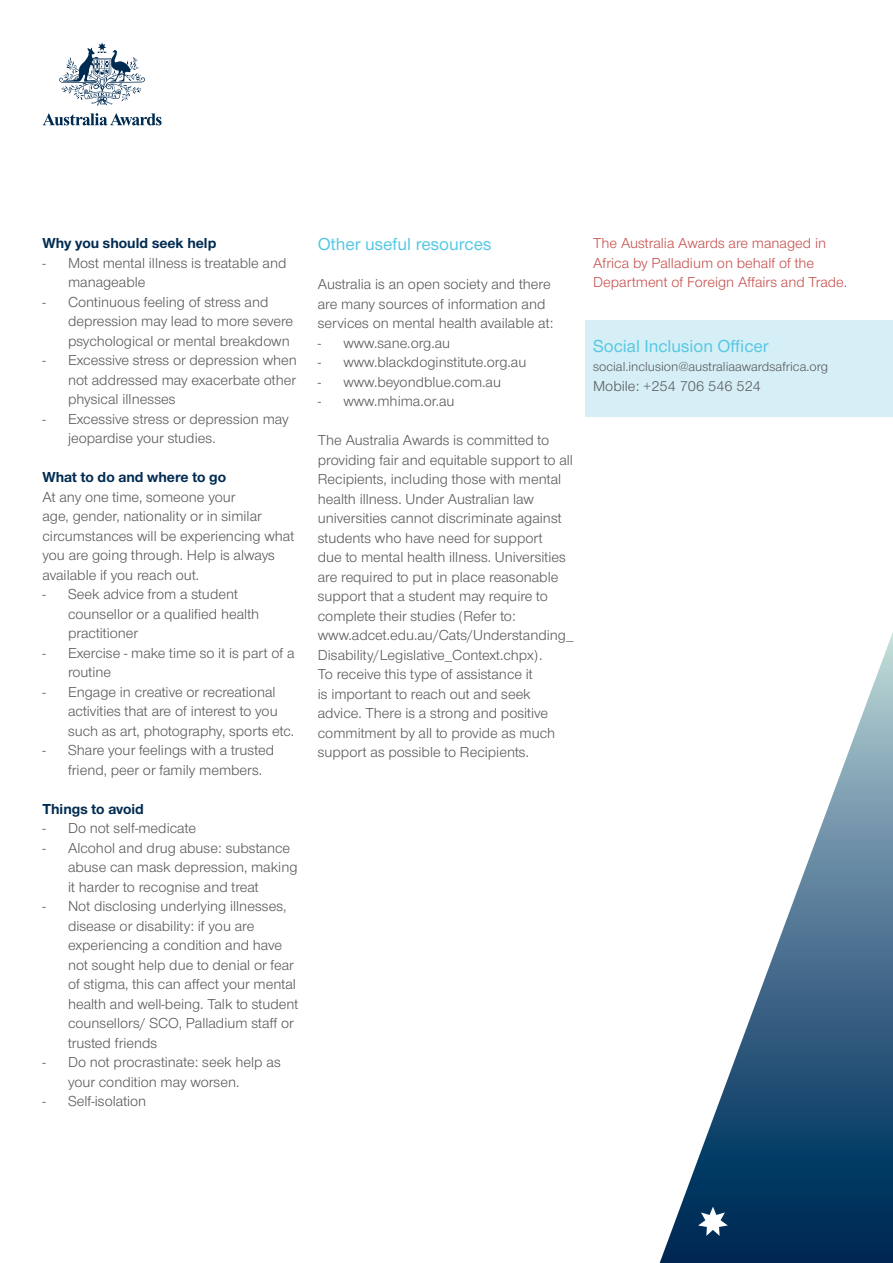
<style>
.page{position:relative;width:893px;height:1263px;background:#fff}
.page>*{position:absolute;margin:0;border:0;box-sizing:border-box;transform-origin:0 0}
.t1{font:500 18px "Nimbus San Nov";color:#55c8e3}
.t2{font:15px/19.5px "Nimbus San Nov";color:#58595b}
.t3{font:15px/19.5px "Nimbus San Nov";color:#c5524f}
.t4{font:700 15px "Nimbus San Nov";color:#002b51}
.t5{font:13.5px "Nimbus San Nov";color:#58595b}
</style>
<div class="page">
<svg style="left:59px;top:43px;width:86px;height:62px"></svg>
<svg style="left:43px;top:113px;width:119px;height:12px"></svg>
<svg style="left:659px;top:632px;width:234px;height:631px"></svg>
<svg style="left:698px;top:1206px;width:30px;height:30px"></svg>
<div style="left:586px;top:320px;width:307px;height:97px;background:#d6eff6"></div>
<p class="t4" style="left:43px;top:234px;width:175px">Why you should seek help</p>
<p class="t2" style="left:68px;top:253px;width:220px;text-indent:-25px">- Most mental illness is treatable and manageable</p>
<p class="t2" style="left:68px;top:292px;width:227px;text-indent:-25px">- Continuous feeling of stress and depression may lead to more severe psychological or mental breakdown</p>
<p class="t2" style="left:68px;top:351px;width:230px;text-align:justify;text-indent:-25px">- Excessive stress or depression when not addressed may exacerbate other physical illnesses</p>
<p class="t2" style="left:68px;top:409px;width:222px;text-indent:-25px">- Excessive stress or depression may jeopardise your studies.</p>
<p class="t4" style="left:43px;top:468px;width:185px">What to do and where to go</p>
<p class="t2" style="left:43px;top:487px;width:253px">At any one time, someone your<br>age, gender, nationality or in similar circumstances will be experiencing what you are going through. Help is always available if you reach out.</p>
<p class="t2" style="left:68px;top:585px;width:193px;text-indent:-25px">- Seek advice from a student counsellor or a qualified health practitioner</p>
<p class="t2" style="left:68px;top:643px;width:228px;text-indent:-25px">- Exercise - make time so it is part of a routine</p>
<p class="t2" style="left:68px;top:682px;width:228px;text-indent:-25px">- Engage in creative or recreational activities that are of interest to you such as art, photography, sports etc.</p>
<p class="t2" style="left:68px;top:741px;width:208px;text-indent:-25px">- Share your feelings with a trusted friend, peer or family members.</p>
<p class="t4" style="left:43px;top:800px;width:103px">Things to avoid</p>
<p class="t2" style="left:43px;top:819px;width:155px">- Do not self-medicate</p>
<p class="t2" style="left:68px;top:838px;width:231px;text-indent:-25px">- Alcohol and drug abuse: substance abuse can mask depression, making it harder to recognise and treat</p>
<p class="t2" style="left:68px;top:897px;width:232px;text-indent:-25px">- Not disclosing underlying illnesses, disease or disability: if you are experiencing a condition and have not sought help due to denial or fear of stigma, this can affect your mental health and well-being. Talk to student counsellors/ SCO, Palladium staff or trusted friends</p>
<p class="t2" style="left:68px;top:1053px;width:214px;text-indent:-25px">- Do not procrastinate: seek help as your condition may worsen.</p>
<p class="t2" style="left:43px;top:1092px;width:105px">- Self-isolation</p>
<p class="t1" style="left:318px;top:234px;width:175px">Other useful resources</p>
<p class="t2" style="left:318px;top:275px;width:237px">Australia is an open society and there are many sources of information and services on mental health available at:</p>
<p class="t2" style="left:318px;top:333px;width:134px">- www.sane.org.au</p>
<p class="t2" style="left:318px;top:353px;width:210px">- www.blackdoginstitute.org.au</p>
<p class="t2" style="left:318px;top:372px;width:185px">- www.beyondblue.com.au</p>
<p class="t2" style="left:318px;top:392px;width:138px">- www.mhima.or.au</p>
<p class="t2" style="left:318px;top:431px;width:257px">The Australia Awards is committed to providing fair and equitable support to all Recipients, including those with mental health illness. Under Australian law universities cannot discriminate against students who have need for support<br>due to mental health illness. Universities are required to put in place reasonable support that a student may require to complete their studies (Refer to: www.adcet.edu.au/Cats/Understanding_ Disability/Legislative_Context.chpx).<br>To receive this type of assistance it<br>is important to reach out and seek advice. There is a strong and positive commitment by all to provide as much support as possible to Recipients.</p>
<p class="t3" style="left:593px;top:234px;width:256px">The Australia Awards are managed in<br>Africa by Palladium on behalf of the<br>Department of Foreign Affairs and Trade.</p>
<p class="t1" style="left:593px;top:335px;width:177px">Social Inclusion Officer</p>
<p class="t5" style="left:593px;top:359px;width:237px">social.inclusion@australiaawardsafrica.org</p>
<p class="t2" style="left:593px;top:376px;width:169px">Mobile: +254 706 546 524</p>
</div>
